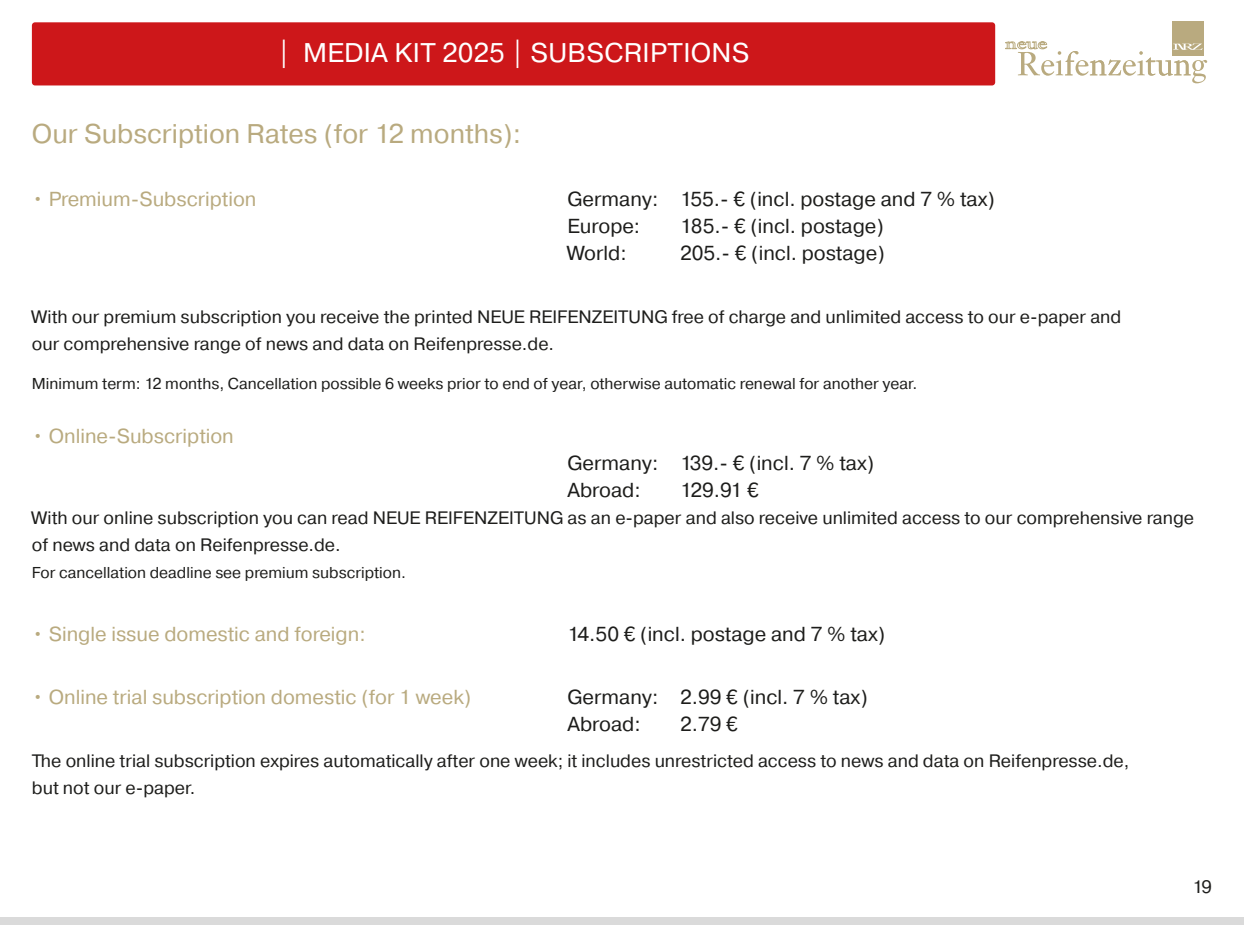
<style>
.page{position:relative;width:1244px;height:925px;background:#fff}
.page>*{position:absolute;margin:0;border:0;box-sizing:border-box;transform-origin:0 0}
.t1{font:27px "Pragmatica";color:#b9aa7f}
.t2{font:27px "Pragmatica";letter-spacing:.01em;color:#fff}
.t3{font:20.25px/27px "Pragmatica";color:#1d1d1b}
.t4{font:20.25px "Pragmatica";color:#b9aa7f}
.t5{font:18px/27px "Pragmatica";color:#1d1d1b}
.t6{font:15.75px "Pragmatica";color:#1d1d1b}
</style>
<div class="page">
<div style="left:0;top:917px;width:1244px;height:8px;background:#dadada"></div>
<div style="left:32px;top:22px;width:963px;height:63px;background:#cd171a;border-radius:3px"></div>
<div style="left:1172px;top:22px;width:31px;height:34px;background:#b9aa7f"></div>
<svg style="left:1005px;top:37px;width:202px;height:46px"></svg>
<h1 class="t2" style="left:277px;top:36px;width:473px">| MEDIA KIT 2025 | SUBSCRIPTIONS</h1>
<h1 class="t1" style="left:32px;top:117px;width:491px">Our Subscription Rates (for 12 months):</h1>
<p class="t4" style="left:32px;top:187px;width:226px">• Premium-Subscription</p>
<p class="t3" style="left:567px;top:186px;width:429px">Germany: 155.- € (incl. postage and 7 % tax)<br>Europe:</p>
<p class="t3" style="left:680px;top:213px;width:205px">185.- € (incl. postage)</p>
<p class="t3" style="left:567px;top:240px;width:61px">World:</p>
<p class="t3" style="left:680px;top:240px;width:206px">205.- € (incl. postage)</p>
<p class="t5" style="left:32px;top:304px;width:1091px">With our premium subscription you receive the printed NEUE REIFENZEITUNG free of charge and unlimited access to our e-paper and our comprehensive range of news and data on Reifenpresse.de.</p>
<p class="t6" style="left:32px;top:373px;width:887px">Minimum term: 12 months, Cancellation possible 6 weeks prior to end of year, otherwise automatic renewal for another year.</p>
<p class="t4" style="left:32px;top:423px;width:203px">• Online-Subscription</p>
<p class="t3" style="left:567px;top:450px;width:308px">Germany: 139.- € (incl. 7 % tax)<br>Abroad:</p>
<p class="t3" style="left:680px;top:477px;width:80px">129.91 €</p>
<p class="t5" style="left:32px;top:504px;width:1163px">With our online subscription you can read NEUE REIFENZEITUNG as an e-paper and also receive unlimited access to our comprehensive range of news and data on Reifenpresse.de.</p>
<p class="t6" style="left:32px;top:562px;width:375px">For cancellation deadline see premium subscription.</p>
<p class="t4" style="left:32px;top:621px;width:335px">• Single issue domestic and foreign:</p>
<p class="t3" style="left:567px;top:621px;width:319px">14.50 € (incl. postage and 7 % tax)</p>
<p class="t4" style="left:32px;top:684px;width:441px">• Online trial subscription domestic (for 1 week)</p>
<p class="t3" style="left:567px;top:684px;width:302px">Germany: 2.99 € (incl. 7 % tax)<br>Abroad:</p>
<p class="t3" style="left:680px;top:711px;width:59px">2.79 €</p>
<p class="t5" style="left:32px;top:747px;width:1099px">The online trial subscription expires automatically after one week; it includes unrestricted access to news and data on Reifenpresse.de, but not our e-paper.</p>
<p class="t5" style="left:1192px;top:873px;width:21px">19</p>
</div>
